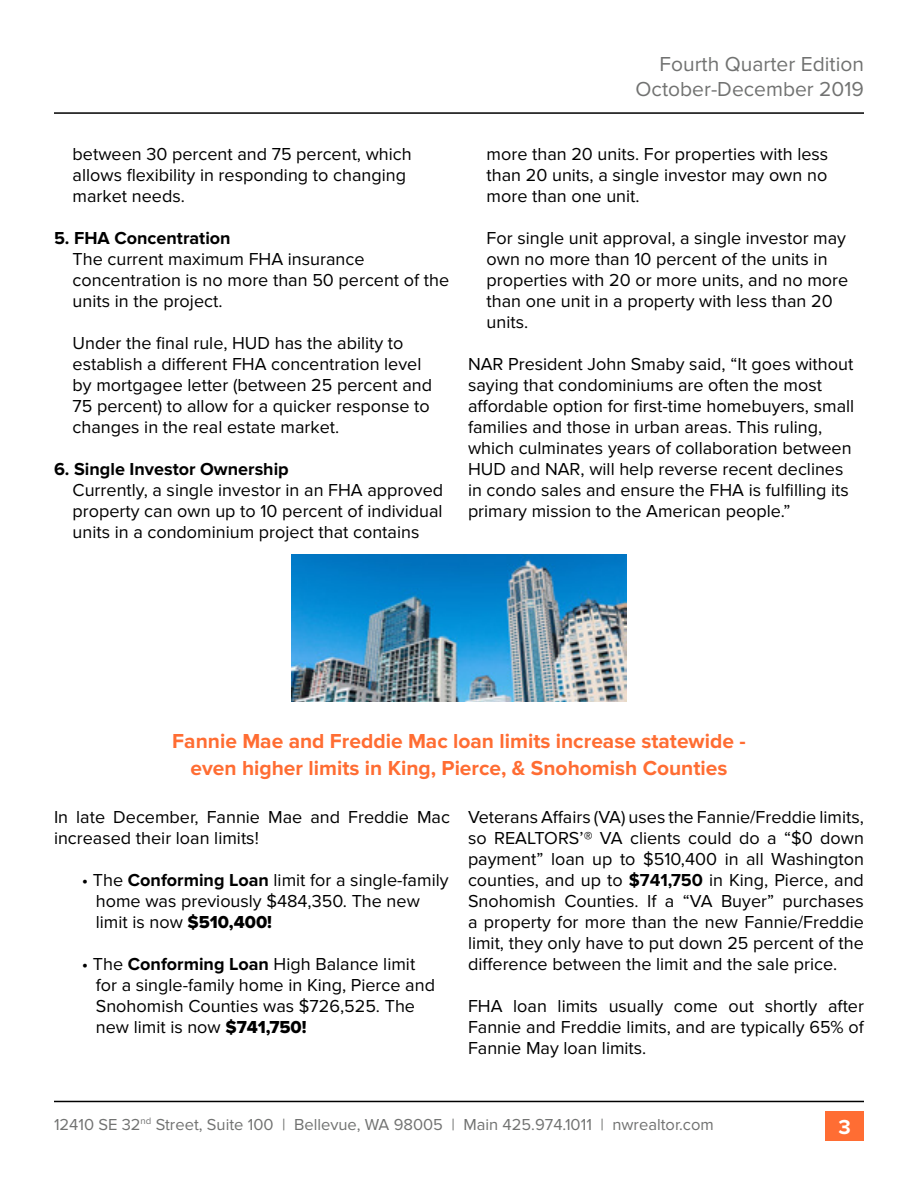
<style>
.page{position:relative;width:918px;height:1188px;background:#fff}
.page>*{position:absolute;margin:0;border:0;box-sizing:border-box;transform-origin:0 0}
.t1{font:700 21px/27px "Proxima Nova";color:#ff6d33;text-align:center}
.t2{font:21px/25.2px "Proxima Nova";color:#717271;text-align:right}
.t3{font:700 21px "Proxima Nova";color:#fff}
.t4{font:18px/21px "Proxima Nova";color:#000}
.t5{font:700 18px "Proxima Nova";color:#000}
.t6{font:16.5px "Proxima Nova";color:#717271}
.s1{font-weight:700}
.s2{font-family:"Proxima Nova Extrabld"}
</style>
<div class="page">
<hr style="left:54px;top:1101px;width:810px;height:1px;background:#000">
<hr style="left:54px;top:112px;width:810px;height:2px;background:#000">
<div style="left:825px;top:1111px;width:39px;height:29px;background:#ff6d33"></div>
<img style="left:292px;top:554px;width:334px;height:148px">
<p class="t2" style="left:636px;top:52px;width:230px">Fourth Quarter Edition<br>October-December 2019</p>
<p class="t4" style="left:73px;top:144px;width:341px">between 30 percent and 75 percent, which allows flexibility in responding to changing market needs.</p>
<p class="t5" style="left:54px;top:228px;width:178px">5. FHA Concentration</p>
<p class="t4" style="left:73px;top:249px;width:378px">The current maximum FHA insurance concentration is no more than 50 percent of the units in the project.</p>
<p class="t4" style="left:73px;top:333px;width:361px">Under the final rule, HUD has the ability to establish a different FHA concentration level by mortgagee letter (between 25 percent and 75 percent) to allow for a quicker response to changes in the real estate market.</p>
<p class="t5" style="left:54px;top:459px;width:236px">6. Single Investor Ownership</p>
<p class="t4" style="left:73px;top:481px;width:372px;text-align:justify">Currently, a single investor in an FHA approved property can own up to 10 percent of individual units in a condominium project that contains</p>
<p class="t4" style="left:487px;top:145px;width:343px;text-align:justify">more than 20 units. For properties with less than 20 units, a single investor may own no more than one unit.</p>
<p class="t4" style="left:487px;top:229px;width:363px">For single unit approval, a single investor may own no more than 10 percent of the units in properties with 20 or more units, and no more than one unit in a property with less than 20 units.</p>
<p class="t4" style="left:468px;top:355px;width:388px">NAR President John Smaby said, “It goes without saying that condominiums are often the most affordable option for first-time homebuyers, small families and those in urban areas. This ruling, which culminates years of collaboration between HUD and NAR, will help reverse recent declines in condo sales and ensure the FHA is fulfilling its primary mission to the American people.”</p>
<p class="t1" style="left:172px;top:728px;width:575px">Fannie Mae and Freddie Mac loan limits increase statewide - even higher limits in King, Pierce, &amp; Snohomish Counties</p>
<p class="t4" style="left:54px;top:807px;width:398px">In late December, Fannie Mae and Freddie Mac increased their loan limits!</p>
<p class="t4" style="left:96px;top:870px;width:354px;text-indent:-14px">• The <span class="s1">Conforming Loan</span> limit for a single-family home was previously $484,350. The new limit is now <span class="s2">$510,400!</span></p>
<p class="t4" style="left:96px;top:954px;width:341px;text-indent:-14px">• The <span class="s1">Conforming Loan</span> High Balance limit for a single-family home in King, Pierce and Snohomish Counties was $726,525. The new limit is now <span class="s2">$741,750!</span></p>
<p class="t4" style="left:468px;top:807px;width:398px;text-align:justify">Veterans Affairs (VA) uses the Fannie/Freddie limits, so REALTORS’® VA clients could do a “$0 down payment” loan up to $510,400 in all Washington counties, and up to <span class="s1">$741,750</span> in King, Pierce, and Snohomish Counties. If a “VA Buyer” purchases a property for more than the new Fannie/Freddie limit, they only have to put down 25 percent of the difference between the limit and the sale price.</p>
<p class="t4" style="left:468px;top:997px;width:398px;text-align:justify">FHA loan limits usually come out shortly after Fannie and Freddie limits, and are typically 65% of Fannie May loan limits.</p>
<p class="t6" style="left:54px;top:1115px;width:661px">12410 SE 32<sup>nd</sup> Street, Suite 100 | Bellevue, WA 98005 | Main 425.974.1011 | nwrealtor.com</p>
<p class="t3" style="left:838px;top:1115px;width:14px">3</p>
</div>
